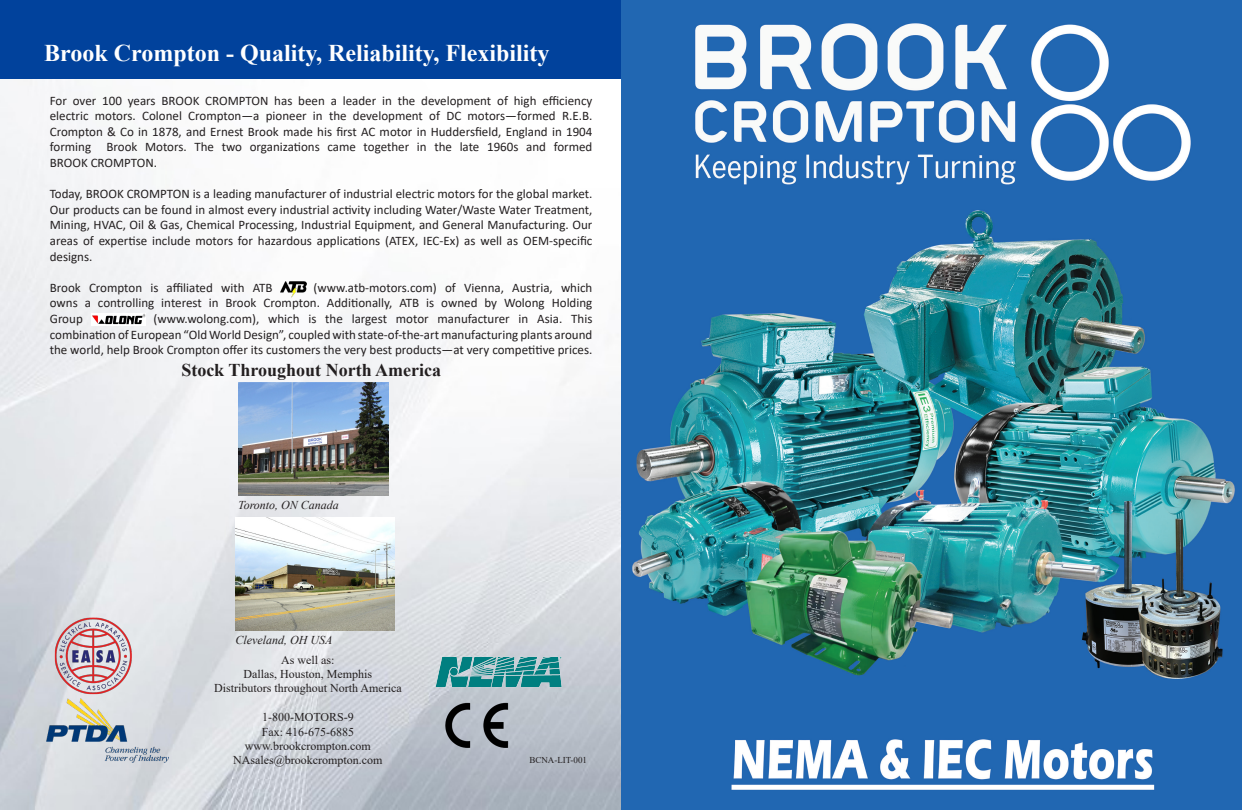
<style>
.page{position:relative;width:1242px;height:810px;background:#fff}
.page>*{position:absolute;margin:0;border:0;box-sizing:border-box;transform-origin:0 0}
.t1{font:700 24px "Times New Roman";color:#fff}
.t2{font:700 18px "Times New Roman";color:#231f20}
.t3{font:13px/15.6px "Calibri";color:#231f20;text-align:justify}
.t4{font:12px "Times New Roman";color:#231f20}
.t5{font:italic 12px "Times New Roman";color:#231f20}
.t6{font:9px "Times New Roman";color:#231f20}
.t7{font:700 3.9px "Layar Bahtera Doomsday";color:#eaeaea;scale:.92 1}
.t8{font:700 2.5px "Layar Bahtera Doomsday";color:#eaeaea;scale:.92 1}
</style>
<div class="page">
<img style="left:0;top:79px;width:621px;height:731px">
<img style="left:235px;top:517px;width:160px;height:113px">
<svg style="left:335px;top:570px;width:5px;height:5px"></svg>
<img style="left:238px;top:383px;width:150px;height:113px">
<div style="left:0;top:0;width:621px;height:79px;background:#01429c"></div>
<img style="left:280px;top:281px;width:26px;height:17px">
<img style="left:92px;top:314px;width:53px;height:11px">
<img style="left:621px;top:0;width:621px;height:810px">
<img style="left:44px;top:697px;width:126px;height:67px">
<img style="left:434px;top:655px;width:129px;height:33px">
<img style="left:55px;top:616px;width:78px;height:78px">
<img style="left:438px;top:697px;width:87px;height:61px">
<p class="t1" style="left:44px;top:35px;width:507px">Brook Crompton - Quality, Reliability, Flexibility</p>
<p class="t3" style="left:50px;top:92px;width:544px">For over 100 years BROOK CROMPTON has been a leader in the development of high efficiency</p>
<p class="t3" style="left:50px;top:108px;width:544px">electric motors. Colonel Crompton—a pioneer in the development of DC motors—formed R.E.B.</p>
<p class="t3" style="left:50px;top:123px;width:544px">Crompton &amp; Co in 1878, and Ernest Brook made his first AC motor in Huddersfield, England in 1904</p>
<p class="t3" style="left:50px;top:139px;width:544px">forming Brook Motors. The two organizations came together in the late 1960s and formed</p>
<p class="t3" style="left:50px;top:155px;width:109px">BROOK CROMPTON.</p>
<p class="t3" style="left:50px;top:186px;width:544px">Today, BROOK CROMPTON is a leading manufacturer of industrial electric motors for the global market.<br>Our products can be found in almost every industrial activity including Water/Waste Water Treatment, Mining, HVAC, Oil &amp; Gas, Chemical Processing, Industrial Equipment, and General Manufacturing. Our</p>
<p class="t3" style="left:50px;top:233px;width:544px">areas of expertise include motors for hazardous applications (ATEX, IEC-Ex) as well as OEM-specific</p>
<p class="t3" style="left:50px;top:248px;width:44px">designs.</p>
<p class="t3" style="left:50px;top:279px;width:224px">Brook Crompton is affiliated with ATB</p>
<p class="t3" style="left:50px;top:279px;width:544px;text-align:right">(www.atb-motors.com) of Vienna, Austria, which<br>owns a controlling interest in Brook Crompton. Additionally, ATB is owned by Wolong Holding</p>
<p class="t3" style="left:50px;top:311px;width:35px">Group</p>
<p class="t3" style="left:153px;top:311px;width:440px">(www.wolong.com), which is the largest motor manufacturer in Asia. This</p>
<p class="t3" style="left:50px;top:326px;width:544px">combination of European “Old World Design”, coupled with state-of-the-art manufacturing plants around the world, help Brook Crompton offer its customers the very best products—at very competitive prices.</p>
<p class="t2" style="left:181px;top:357px;width:261px">Stock Throughout North America</p>
<p class="t5" style="left:238px;top:496px;width:102px">Toronto, ON Canada</p>
<p class="t7" style="left:323px;top:569px;width:15px;rotate:4deg">BROOK</p>
<p class="t8" style="left:323px;top:572px;width:15px;rotate:4deg">CROMPTON</p>
<p class="t5" style="left:235px;top:632px;width:98px">Cleveland, OH USA</p>
<p class="t4" style="left:281px;top:651px;width:55px">As well as:</p>
<p class="t4" style="left:244px;top:666px;width:130px">Dallas, Houston, Memphis</p>
<p class="t4" style="left:214px;top:680px;width:189px">Distributors throughout North America</p>
<p class="t4" style="left:262px;top:709px;width:93px">1-800-MOTORS-9</p>
<p class="t4" style="left:262px;top:723px;width:94px">Fax: 416-675-6885</p>
<p class="t4" style="left:245px;top:738px;width:127px">www.brookcrompton.com</p>
<p class="t4" style="left:233px;top:752px;width:151px">NAsales@brookcrompton.com</p>
<p class="t6" style="left:529px;top:753px;width:59px">BCNA-LIT-001</p>
</div>
